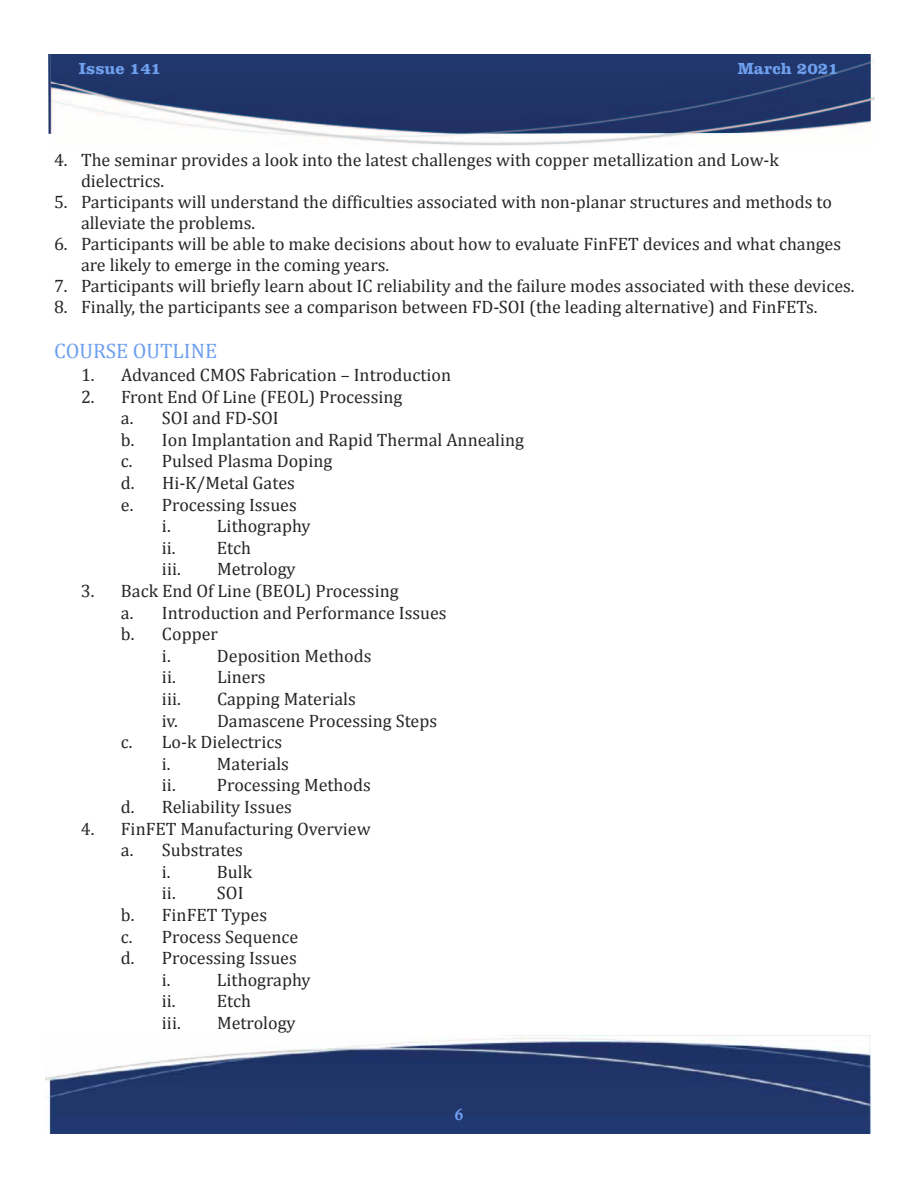
<style>
.page{position:relative;width:918px;height:1188px;background:#fff}
.page>*{position:absolute;margin:0;border:0;box-sizing:border-box;transform-origin:0 0}
.t1{font:21px "Cambria";color:#6fa0ef}
.t2{font:18px/21.6px "Cambria";color:#272526}
.t3{font:700 16.5px "Clarendon BT";color:#6fa0ef}
.t4{font:700 16.5px "Calisto";color:#6fa0ef}
</style>
<div class="page">
<img style="left:48px;top:54px;width:775px;height:80px">
<img style="left:823px;top:54px;width:52px;height:74px">
<img style="left:51px;top:132px;width:772px;height:14px">
<img style="left:45px;top:1036px;width:825px;height:98px">
<p class="t3" style="left:79px;top:63px;width:84px">Issue 141</p>
<p class="t3" style="left:738px;top:63px;width:103px">March 2021</p>
<p class="t2" style="left:81px;top:149px;width:699px;line-height:21px;text-indent:-27px">4. The seminar provides a look into the latest challenges with copper metallization and Low-k dielectrics.</p>
<p class="t2" style="left:81px;top:191px;width:753px;line-height:21px;text-indent:-27px">5. Participants will understand the difficulties associated with non-planar structures and methods to alleviate the problems.</p>
<p class="t2" style="left:81px;top:233px;width:762px;line-height:21px;text-indent:-27px">6. Participants will be able to make decisions about how to evaluate FinFET devices and what changes are likely to emerge in the coming years.</p>
<p class="t2" style="left:54px;top:275px;width:802px">7. Participants will briefly learn about IC reliability and the failure modes associated with these devices.</p>
<p class="t2" style="left:54px;top:296px;width:765px">8. Finally, the participants see a comparison between FD-SOI (the leading alternative) and FinFETs.</p>
<p class="t1" style="left:54px;top:338px;width:165px">COURSE OUTLINE</p>
<p class="t2" style="left:81px;top:364px;width:372px">1. Advanced CMOS Fabrication – Introduction</p>
<p class="t2" style="left:81px;top:385px;width:323px">2. Front End Of Line (FEOL) Processing</p>
<p class="t2" style="left:121px;top:407px;width:159px">a. SOI and FD-SOI</p>
<p class="t2" style="left:121px;top:429px;width:405px">b. Ion Implantation and Rapid Thermal Annealing</p>
<p class="t2" style="left:121px;top:450px;width:213px">c. Pulsed Plasma Doping</p>
<p class="t2" style="left:121px;top:472px;width:175px">d. Hi-K/Metal Gates</p>
<p class="t2" style="left:121px;top:493px;width:177px">e. Processing Issues</p>
<p class="t2" style="left:162px;top:515px;width:10px">i.</p>
<p class="t2" style="left:162px;top:515px;width:150px;text-indent:55px">Lithography ii. Etch<br>iii.</p>
<p class="t2" style="left:217px;top:558px;width:80px">Metrology</p>
<p class="t2" style="left:81px;top:580px;width:319px">3. Back End Of Line (BEOL) Processing</p>
<p class="t2" style="left:121px;top:601px;width:327px">a. Introduction and Performance Issues</p>
<p class="t2" style="left:121px;top:623px;width:98px">b. Copper</p>
<p class="t2" style="left:162px;top:645px;width:10px">i.</p>
<p class="t2" style="left:162px;top:645px;width:211px;text-indent:55px">Deposition Methods ii. Liners<br>iii.</p>
<p class="t2" style="left:217px;top:688px;width:140px">Capping Materials</p>
<p class="t2" style="left:162px;top:709px;width:277px">iv. Damascene Processing Steps</p>
<p class="t2" style="left:121px;top:731px;width:163px">c. Lo-k Dielectrics</p>
<p class="t2" style="left:162px;top:753px;width:10px">i.</p>
<p class="t2" style="left:217px;top:753px;width:74px">Materials</p>
<p class="t2" style="left:162px;top:774px;width:210px">ii. Processing Methods</p>
<p class="t2" style="left:121px;top:796px;width:172px">d. Reliability Issues</p>
<p class="t2" style="left:81px;top:817px;width:291px">4. FinFET Manufacturing Overview</p>
<p class="t2" style="left:121px;top:839px;width:123px">a. Substrates</p>
<p class="t2" style="left:162px;top:861px;width:10px">i.</p>
<p class="t2" style="left:217px;top:861px;width:37px">Bulk</p>
<p class="t2" style="left:162px;top:882px;width:83px">ii. SOI</p>
<p class="t2" style="left:121px;top:904px;width:148px">b. FinFET Types</p>
<p class="t2" style="left:121px;top:925px;width:179px">c. Process Sequence</p>
<p class="t2" style="left:121px;top:947px;width:177px">d. Processing Issues</p>
<p class="t2" style="left:162px;top:969px;width:10px">i.</p>
<p class="t2" style="left:162px;top:969px;width:150px;text-indent:55px">Lithography ii. Etch<br>iii.</p>
<p class="t2" style="left:217px;top:1012px;width:80px">Metrology</p>
<p class="t4" style="left:455px;top:1108px;width:10px">6</p>
</div>
